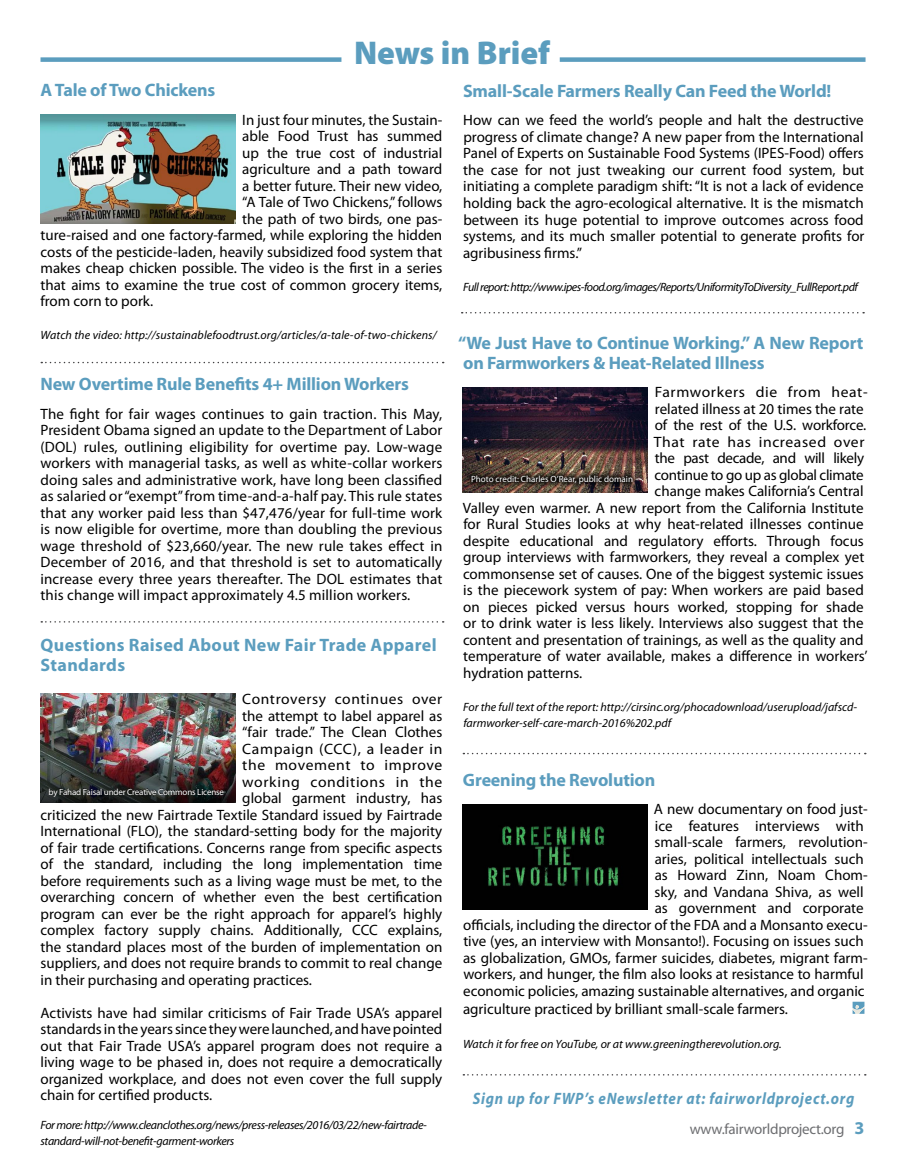
<style>
.page{position:relative;width:905px;height:1175px;background:#fff}
.page>*{position:absolute;margin:0;border:0;box-sizing:border-box;transform-origin:0 0}
.t1{font:900 33px "Myriad Pro";color:#5b9dbe}
.t2{font:700 18px/19.5px "Myriad Pro";letter-spacing:-.01em;color:#5b9dbe}
.t3{font:700 18px/19.5px "Myriad Pro";letter-spacing:.02em;color:#5b9dbe}
.t4{font:italic 700 16.5px "Myriad Pro";letter-spacing:.05em;color:#5b9dbe;scale:.9 1}
.t5{font:15px/16.5px "Myriad Pro";color:#000;text-align:justify}
.t6{font:15px "Myriad Pro";letter-spacing:.04em;color:#000;scale:1.04 1}
.t7{font:15px "Myriad Pro";letter-spacing:-.02em;color:#000}
.t8{font:15px "Myriad Pro";letter-spacing:-.02em;color:#6d6e71}
.t9{font:15px "Myriad Pro";letter-spacing:.04em;color:#000}
.t10{font:italic 12px/16.5px "Myriad Pro";letter-spacing:-.005em;color:#000}
.t11{font:italic 12px/16.5px "Myriad Pro";letter-spacing:-.03em;color:#000}
.t12{font:italic 12px "Myriad Pro";letter-spacing:-.04em;color:#000}
.t13{font:9px "Myriad Pro";letter-spacing:-.02em;color:#fff}
.t14{font:9px "Myriad Pro";color:#fff}
.s1{font-weight:700;font-size:18px;color:#5b9dbe}
</style>
<div class="page">
<img style="left:40px;top:694px;width:195px;height:43px">
<img style="left:40px;top:737px;width:195px;height:65px">
<svg style="left:852px;top:1001px;width:12px;height:12px"></svg>
<div style="left:40px;top:57px;width:301px;height:5px;background:#5b9dbe"></div>
<div style="left:559px;top:57px;width:306px;height:5px;background:#5b9dbe"></div>
<img style="left:40px;top:115px;width:195px;height:108px">
<img style="left:462px;top:804px;width:185px;height:105px">
<img style="left:463px;top:387px;width:184px;height:105px">
<svg style="left:464px;top:468px;width:175px;height:22px"></svg>
<div style="left:49px;top:788px;width:175px;height:8px;background:#000;opacity:.85"></div>
<svg style="left:41px;top:362px;width:402px;height:1px"></svg>
<svg style="left:41px;top:621px;width:402px;height:1px"></svg>
<svg style="left:463px;top:752px;width:402px;height:2px"></svg>
<svg style="left:463px;top:1074px;width:402px;height:1px"></svg>
<svg style="left:461px;top:312px;width:403px;height:1px"></svg>
<p class="t1" style="left:354px;top:34px;width:198px">News in Brief</p>
<p class="t2" style="left:40px;top:80px;width:176px">A Tale of Two Chickens</p>
<p class="t5" style="left:242px;top:111px;width:201px">In just four minutes, the Sustain-</p>
<p class="t5" style="left:242px;top:128px;width:201px">able Food Trust has summed</p>
<p class="t5" style="left:242px;top:144px;width:201px">up the true cost of industrial</p>
<p class="t5" style="left:242px;top:161px;width:201px">agriculture and a path toward</p>
<p class="t5" style="left:242px;top:177px;width:201px">a better future. Their new video,</p>
<p class="t5" style="left:242px;top:194px;width:201px">“A Tale of Two Chickens,” follows</p>
<p class="t5" style="left:242px;top:210px;width:201px">the path of two birds, one pas-</p>
<p class="t5" style="left:40px;top:227px;width:403px">ture-raised and one factory-farmed, while exploring the hidden</p>
<p class="t5" style="left:40px;top:243px;width:403px">costs of the pesticide-laden, heavily subsidized food system that</p>
<p class="t5" style="left:40px;top:260px;width:403px">makes cheap chicken possible. The video is the first in a series</p>
<p class="t5" style="left:40px;top:276px;width:403px">that aims to examine the true cost of common grocery items,</p>
<p class="t5" style="left:40px;top:293px;width:114px">from corn to pork.</p>
<p class="t10" style="left:40px;top:327px;width:398px">Watch the video: http://sustainablefoodtrust.org/articles/a-tale-of-two-chickens/</p>
<p class="t2" style="left:40px;top:374px;width:370px">New Overtime Rule Benefits 4+ Million Workers</p>
<p class="t5" style="left:40px;top:405px;width:403px">The fight for fair wages continues to gain traction. This May, President Obama signed an update to the Department of Labor (DOL) rules, outlining eligibility for overtime pay. Low-wage workers with managerial tasks, as well as white-collar workers doing sales and administrative work, have long been classified as salaried or “exempt” from time-and-a-half pay. This rule states that any worker paid less than $47,476/year for full-time work is now eligible for overtime, more than doubling the previous wage threshold of $23,660/year. The new rule takes effect in December of 2016, and that threshold is set to automatically increase every three years thereafter. The DOL estimates that this change will impact approximately 4.5 million workers.</p>
<p class="t3" style="left:40px;top:635px;width:397px">Questions Raised About New Fair Trade Apparel<br>Standards</p>
<p class="t9" style="left:242px;top:689px;width:201px">Controversy continues over</p>
<p class="t5" style="left:242px;top:707px;width:201px">the attempt to label apparel as</p>
<p class="t5" style="left:242px;top:723px;width:201px">“fair trade.” The Clean Clothes</p>
<p class="t6" style="left:242px;top:739px;width:194px">Campaign (CCC), a leader in</p>
<p class="t6" style="left:242px;top:755px;width:194px">the movement to improve</p>
<p class="t6" style="left:242px;top:772px;width:194px">working conditions in the</p>
<p class="t5" style="left:242px;top:789px;width:201px">global garment industry, has</p>
<p class="t5" style="left:40px;top:806px;width:403px">criticized the new Fairtrade Textile Standard issued by Fairtrade</p>
<p class="t5" style="left:40px;top:822px;width:403px">International (FLO), the standard-setting body for the majority</p>
<p class="t5" style="left:40px;top:839px;width:403px">of fair trade certifications. Concerns range from specific aspects</p>
<p class="t5" style="left:40px;top:855px;width:403px">of the standard, including the long implementation time</p>
<p class="t5" style="left:40px;top:872px;width:403px">before requirements such as a living wage must be met, to the</p>
<p class="t5" style="left:40px;top:888px;width:403px">overarching concern of whether even the best certification</p>
<p class="t5" style="left:40px;top:905px;width:403px">program can ever be the right approach for apparel’s highly</p>
<p class="t5" style="left:40px;top:921px;width:403px">complex factory supply chains. Additionally, CCC explains,</p>
<p class="t5" style="left:40px;top:938px;width:403px">the standard places most of the burden of implementation on</p>
<p class="t5" style="left:40px;top:954px;width:403px">suppliers, and does not require brands to commit to real change</p>
<p class="t5" style="left:40px;top:971px;width:273px">in their purchasing and operating practices.</p>
<p class="t5" style="left:40px;top:1004px;width:403px">Activists have had similar criticisms of Fair Trade USA’s apparel standards in the years since they were launched, and have pointed out that Fair Trade USA’s apparel program does not require a living wage to be phased in, does not require a democratically organized workplace, and does not even cover the full supply chain for certified products.</p>
<p class="t11" style="left:40px;top:1116px;width:388px">For more: http://www.cleanclothes.org/news/press-releases/2016/03/22/new-fairtrade&shy;standard-will-not-benefit-garment-workers</p>
<p class="t13" style="left:49px;top:786px;width:177px">by Fahad Faisal under Creative Commons License</p>
<p class="t2" style="left:463px;top:81px;width:370px">Small-Scale Farmers Really Can Feed the World!</p>
<p class="t5" style="left:463px;top:112px;width:403px">How can we feed the world’s people and halt the destructive progress of climate change? A new paper from the International Panel of Experts on Sustainable Food Systems (IPES-Food) offers the case for not just tweaking our current food system, but initiating a complete paradigm shift: “It is not a lack of evidence holding back the agro-ecological alternative. It is the mismatch between its huge potential to improve outcomes across food systems, and its much smaller potential to generate profits for agribusiness firms.”</p>
<p class="t12" style="left:463px;top:279px;width:396px">Full report: http://www.ipes-food.org/images/Reports/UniformityToDiversity_FullReport.pdf</p>
<p class="t2" style="left:458px;top:333px;width:407px">“We Just Have to Continue Working.” A New Report on Farmworkers &amp; Heat-Related Illness</p>
<p class="t6" style="left:655px;top:383px;width:206px">Farmworkers die from heat-</p>
<p class="t5" style="left:655px;top:400px;width:210px">related illness at 20 times the rate</p>
<p class="t5" style="left:654px;top:416px;width:213px">of the rest of the U.S. workforce.</p>
<p class="t6" style="left:654px;top:432px;width:204px">That rate has increased over</p>
<p class="t7" style="left:655px;top:449px;width:211px">the past decade, and will likely</p>
<p class="t7" style="left:654px;top:465px;width:210px">continue to go up as global climate</p>
<p class="t5" style="left:654px;top:482px;width:210px">change makes California’s Central</p>
<p class="t5" style="left:463px;top:499px;width:402px">Valley even warmer. A new report from the California Institute</p>
<p class="t5" style="left:463px;top:515px;width:402px">for Rural Studies looks at why heat-related illnesses continue</p>
<p class="t5" style="left:463px;top:532px;width:402px">despite educational and regulatory efforts. Through focus</p>
<p class="t5" style="left:463px;top:548px;width:402px">group interviews with farmworkers, they reveal a complex yet</p>
<p class="t5" style="left:463px;top:565px;width:402px">commonsense set of causes. One of the biggest systemic issues</p>
<p class="t5" style="left:463px;top:581px;width:402px">is the piecework system of pay: When workers are paid based</p>
<p class="t5" style="left:463px;top:598px;width:402px">on pieces picked versus hours worked, stopping for shade</p>
<p class="t5" style="left:463px;top:614px;width:402px">or to drink water is less likely. Interviews also suggest that the</p>
<p class="t5" style="left:463px;top:631px;width:402px">content and presentation of trainings, as well as the quality and</p>
<p class="t5" style="left:463px;top:647px;width:406px">temperature of water available, makes a difference in workers’</p>
<p class="t5" style="left:463px;top:664px;width:120px">hydration patterns.</p>
<p class="t10" style="left:463px;top:698px;width:395px">For the full text of the report: http://cirsinc.org/phocadownload/userupload/jafscd&shy;farmworker-self-care-march-2016%202.pdf</p>
<p class="t14" style="left:471px;top:473px;width:163px">Photo credit: Charles O’Rear, public domain</p>
<p class="t2" style="left:463px;top:769px;width:194px">Greening the Revolution</p>
<p class="t5" style="left:463px;top:800px;width:406px;text-align:right">A new documentary on food just-<br>ice features interviews with<br>small-scale farmers, revolution-<br>aries, political intellectuals such<br>as Howard Zinn, Noam Chom-<br>sky, and Vandana Shiva, as well<br>as government and corporate<br>officials, including the director of the FDA and a Monsanto execu&shy;tive (yes, an interview with Monsanto!). Focusing on issues such as globalization, GMOs, farmer suicides, diabetes, migrant farm&shy;workers, and hunger, the film also looks at resistance to harmful economic policies, amazing sustainable alternatives, and organic</p>
<p class="t5" style="left:463px;top:1000px;width:326px">agriculture practiced by brilliant small-scale farmers.</p>
<p class="t10" style="left:463px;top:1035px;width:320px">Watch it for free on YouTube, or at www.greeningtherevolution.org.</p>
<p class="t4" style="left:472px;top:1087px;width:425px">Sign up for FWP’s eNewsletter at: fairworldproject.org</p>
<p class="t8" style="left:689px;top:1120px;width:176px">www.fairworldproject.org <span class="s1">3</span></p>
</div>
